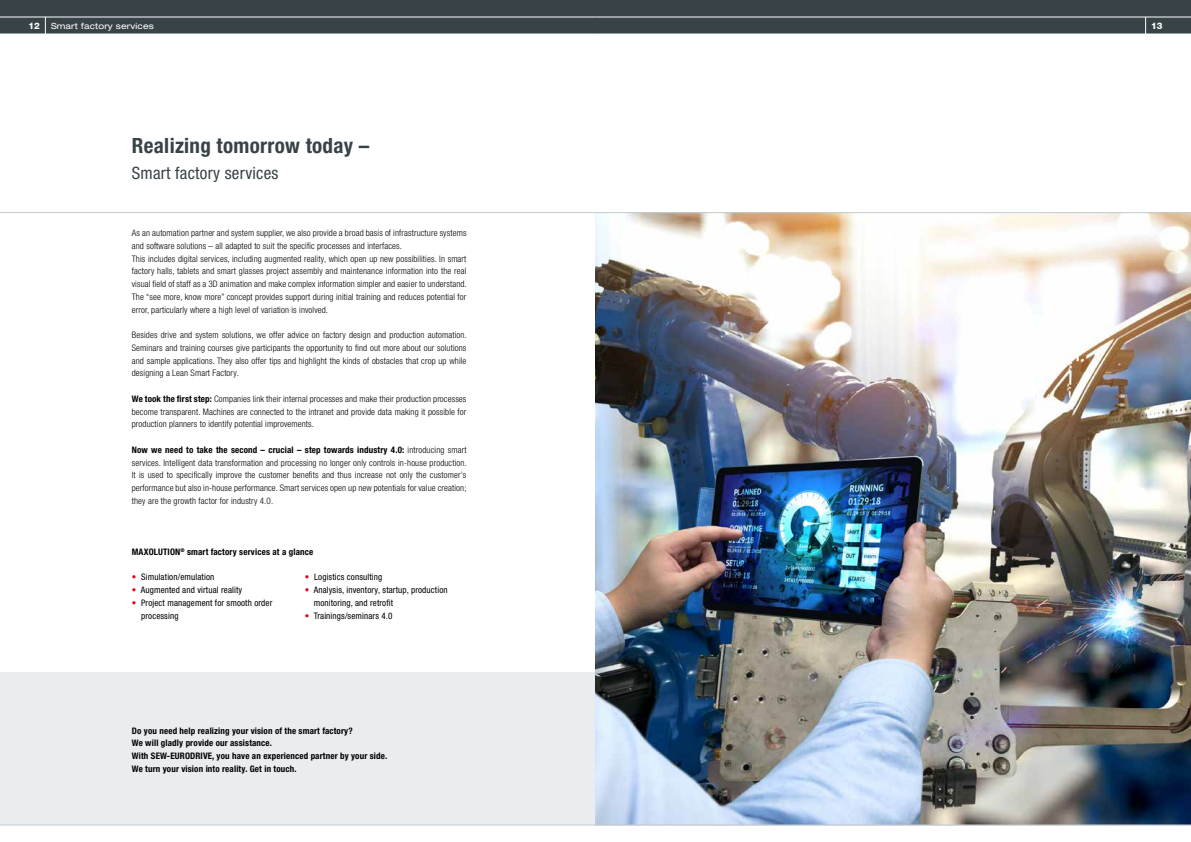
<style>
.page{position:relative;width:1191px;height:842px;background:#fff}
.page>*{position:absolute;margin:0;border:0;box-sizing:border-box;transform-origin:0 0}
.t1{font:700 condensed 21px "Helvetica Neue LT Pro";letter-spacing:.015em;color:#384347}
.t2{font:condensed 17px "Helvetica Neue LT Pro";letter-spacing:.015em;color:#384347}
.t3{font:300 condensed 9px/12.8px "Helvetica Neue LT Pro";letter-spacing:.015em;color:#000;text-align:justify}
.t4{font:700 condensed 9px/12.8px "Helvetica Neue LT Pro";letter-spacing:.015em;color:#000}
.t5{font:condensed 9px/12.8px "Helvetica Neue LT Pro";letter-spacing:.015em;color:#000}
.t6{font:800 9px "Helvetica Neue LT Pro";color:#fff}
.t7{font:expanded 8.5px "Helvetica Neue LT Pro";letter-spacing:.015em;color:#fff}
.s1{font-weight:700}
.s2{color:#e30018}
</style>
<div class="page">
<div style="left:0;top:0;width:1191px;height:34px;background:#384347"></div>
<hr style="left:0;top:17px;width:595px;height:1px;background:#fff">
<svg style="left:1145px;top:18px;width:1px;height:16px"></svg>
<svg style="left:45px;top:17px;width:1px;height:17px"></svg>
<hr style="left:595px;top:17px;width:596px;height:1px;background:#fff">
<div style="left:0;top:672px;width:595px;height:153px;background:#eaedef"></div>
<img style="left:595px;top:213px;width:596px;height:612px">
<hr style="left:0;top:212px;width:1191px;height:1px;background:#c2cacf">
<hr style="left:0;top:825px;width:1191px;height:1px;background:#c2cacf">
<p class="t7" style="left:51px;top:20px;width:104px">Smart factory services</p>
<p class="t6" style="left:28px;top:20px;width:13px">12</p>
<p class="t6" style="left:1151px;top:20px;width:13px">13</p>
<h1 class="t1" style="left:132px;top:133px;width:239px">Realizing tomorrow today –</h1>
<h2 class="t2" style="left:132px;top:163px;width:148px">Smart factory services</h2>
<p class="t3" style="left:132px;top:226px;width:336px;text-align:left">As an automation partner and system supplier, we also provide a broad basis of infrastructure systems and software solutions – all adapted to suit the specific processes and interfaces.<br>This includes digital services, including augmented reality, which open up new possibilities. In smart factory halls, tablets and smart glasses project assembly and maintenance information into the real visual field of staff as a 3D animation and make complex information simpler and easier to understand.<br>The “see more, know more” concept provides support during initial training and reduces potential for error, particularly where a high level of variation is involved.</p>
<p class="t3" style="left:132px;top:328px;width:336px">Besides drive and system solutions, we offer advice on factory design and production automation.<br>Seminars and training courses give participants the opportunity to find out more about our solutions and sample applications. They also offer tips and highlight the kinds of obstacles that crop up while designing a Lean Smart Factory.</p>
<p class="t3" style="left:132px;top:392px;width:336px"><span class="s1">We took the first step:</span> Companies link their internal processes and make their production processes become transparent. Machines are connected to the intranet and provide data making it possible for production planners to identify potential improvements.</p>
<p class="t3" style="left:132px;top:443px;width:336px"><span class="s1">Now we need to take the second – crucial – step towards industry 4.0:</span> introducing smart services. Intelligent data transformation and processing no longer only controls in-house production.<br>It is used to specifically improve the customer benefits and thus increase not only the customer’s performance but also in-house performance. Smart services open up new potentials for value creation; they are the growth factor for industry 4.0.</p>
<p class="t4" style="left:132px;top:545px;width:183px">MAXOLUTION<sup>®</sup> smart factory services at a glance</p>
<p class="t5" style="left:132px;top:571px;width:84px"><span class="s2">•</span> Simulation/emulation</p>
<p class="t5" style="left:132px;top:583px;width:112px"><span class="s2">•</span> Augmented and virtual reality</p>
<p class="t5" style="left:141px;top:596px;width:133px;text-indent:-9px"><span class="s2">•</span> Project management for smooth order processing</p>
<p class="t5" style="left:305px;top:571px;width:79px"><span class="s2">•</span> Logistics consulting</p>
<p class="t5" style="left:314px;top:583px;width:135px;text-indent:-9px"><span class="s2">•</span> Analysis, inventory, startup, production monitoring, and retrofit</p>
<p class="t5" style="left:305px;top:609px;width:89px"><span class="s2">•</span> Trainings/seminars 4.0</p>
<p class="t4" style="left:132px;top:724px;width:257px">Do you need help realizing your vision of the smart factory?<br>We will gladly provide our assistance.<br>With SEW-EURODRIVE, you have an experienced partner by your side.<br>We turn your vision into reality. Get in touch.</p>
</div>
